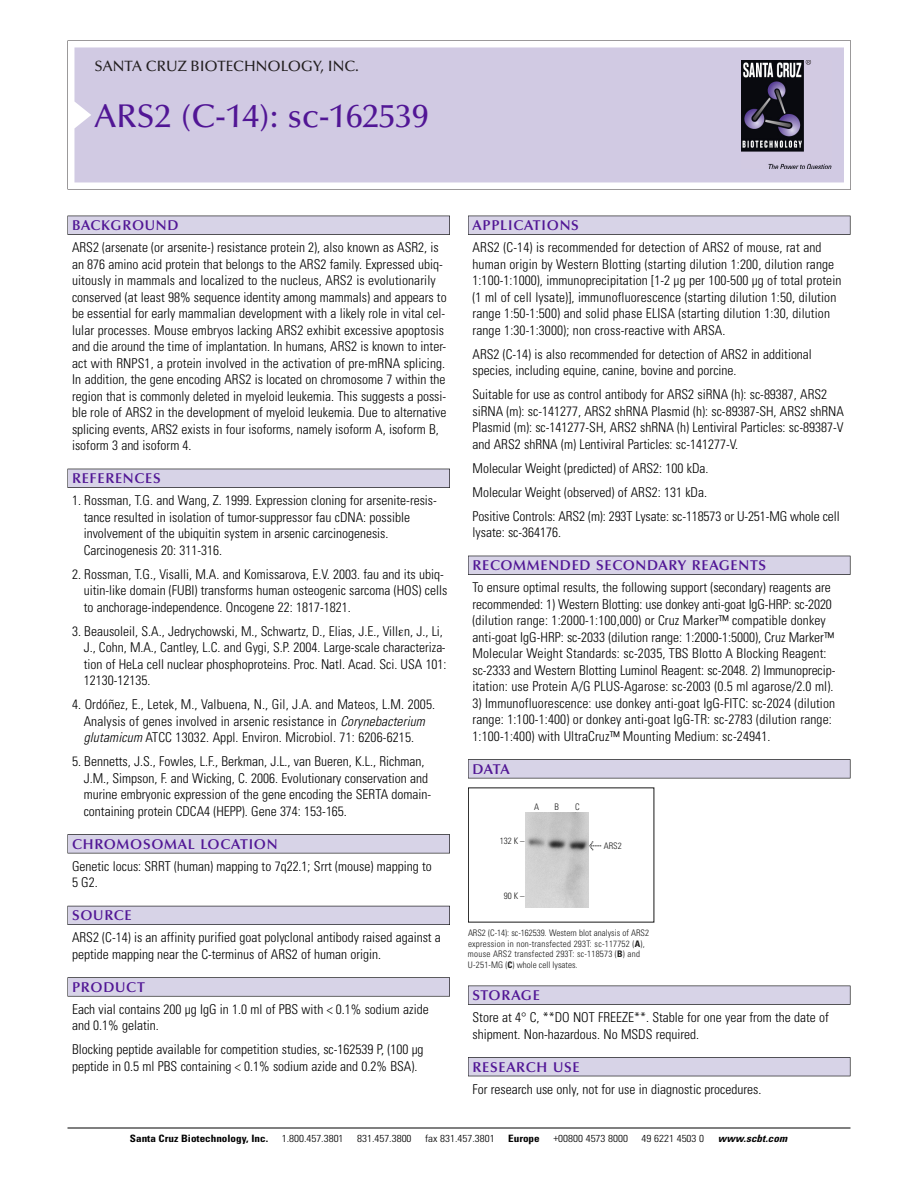
<style>
.page{position:relative;width:918px;height:1188px;background:#fff}
.page>*{position:absolute;margin:0;border:0;box-sizing:border-box;transform-origin:0 0}
.t1{font:500 33px "Optima";color:#511695}
.t2{font:500 15px "Optima";color:#231f20}
.t3{font:600 14.25px "Optima";letter-spacing:.05em;color:#511695}
.t4{font:300 condensed 13.5px/16.5px "Univers";color:#000}
.t5{font:300 condensed 10.2px "Univers";color:#000;scale:1.1 1}
.t6{font:700 condensed 10.2px "Univers";color:#000;scale:1.1 1}
.t7{font:italic 700 condensed 10.2px "Univers";letter-spacing:.005em;color:#000;scale:1.1 1}
.t8{font:9px/10.5px "Univers Condensed Light+KOHRQB";letter-spacing:.025em;color:#191919}
.s1{font-style:italic}
.s2{font-family:"Meta Plus Book Roman+ADOAFJ";font-size:10.5px}
.s3{font-family:"Univers Condensed Bold+XTCION"}
</style>
<div class="page">
<svg style="left:68px;top:40px;width:783px;height:149px"></svg>
<div style="left:74px;top:47px;width:770px;height:135px;background:#d1cae3"></div>
<img style="left:741px;top:60px;width:90px;height:108px">
<div style="left:68px;top:216px;width:382px;height:19px;background:#525155"></div>
<div style="left:68px;top:216px;width:381px;height:18px;background:#d7d3e7"></div>
<div style="left:68px;top:469px;width:382px;height:19px;background:#515055"></div>
<div style="left:68px;top:469px;width:381px;height:18px;background:#d7d3e7"></div>
<div style="left:68px;top:834px;width:382px;height:19px;background:#545357"></div>
<div style="left:68px;top:835px;width:381px;height:18px;background:#d7d3e7"></div>
<div style="left:68px;top:906px;width:382px;height:19px;background:#54535a"></div>
<div style="left:68px;top:906px;width:381px;height:18px;background:#d7d3e7"></div>
<svg style="left:68px;top:977px;width:382px;height:20px"></svg>
<div style="left:68px;top:978px;width:381px;height:18px;background:#d7d3e7"></div>
<div style="left:468px;top:216px;width:382px;height:19px;background:#525155"></div>
<div style="left:468px;top:216px;width:382px;height:18px;background:#d7d3e7"></div>
<div style="left:468px;top:556px;width:382px;height:19px;background:#515055"></div>
<div style="left:468px;top:556px;width:382px;height:18px;background:#d7d3e7"></div>
<div style="left:468px;top:759px;width:382px;height:19px;background:#545357"></div>
<div style="left:468px;top:760px;width:382px;height:18px;background:#d7d3e7"></div>
<div style="left:468px;top:986px;width:382px;height:19px;background:#545356"></div>
<div style="left:468px;top:986px;width:382px;height:18px;background:#d7d3e7"></div>
<div style="left:468px;top:1057px;width:382px;height:19px;background:#525156"></div>
<div style="left:468px;top:1058px;width:382px;height:18px;background:#d7d3e7"></div>
<hr style="left:68px;top:1128px;width:782px;height:1px;background:#000">
<img style="left:526px;top:813px;width:62px;height:95px">
<p class="t2" style="left:94px;top:61px;width:266px">SANTA CRUZ BIOTECHNOLOGY, INC.</p>
<h1 class="t1" style="left:94px;top:103px;width:336px">ARS2 (C-14): sc-162539</h1>
<p class="t3" style="left:72px;top:219px;width:108px">BACKGROUND</p>
<p class="t4" style="left:72px;top:240px;width:376px">ARS2 (arsenate (or arsenite-) resistance protein 2), also known as ASR2, is an 876 amino acid protein that belongs to the ARS2 family. Expressed ubiq&shy;uitously in mammals and localized to the nucleus, ARS2 is evolutionarily conserved (at least 98% sequence identity among mammals) and appears to be essential for early mammalian development with a likely role in vital cel&shy;lular processes. Mouse embryos lacking ARS2 exhibit excessive apoptosis and die around the time of implantation. In humans, ARS2 is known to inter&shy;act with RNPS1, a protein involved in the activation of pre-mRNA splicing.<br>In addition, the gene encoding ARS2 is located on chromosome 7 within the region that is commonly deleted in myeloid leukemia. This suggests a possi&shy;ble role of ARS2 in the development of myeloid leukemia. Due to alternative splicing events, ARS2 exists in four isoforms, namely isoform A, isoform B, isoform 3 and isoform 4.</p>
<p class="t3" style="left:72px;top:473px;width:90px">REFERENCES</p>
<p class="t4" style="left:84px;top:493px;width:355px;text-indent:-12px">1. Rossman, T.G. and Wang, Z. 1999. Expression cloning for arsenite-resis&shy;tance resulted in isolation of tumor-suppressor fau cDNA: possible involvement of the ubiquitin system in arsenic carcinogenesis.<br>Carcinogenesis 20: 311-316.</p>
<p class="t4" style="left:84px;top:567px;width:365px;text-indent:-12px">2. Rossman, T.G., Visalli, M.A. and Komissarova, E.V. 2003. fau and its ubiq&shy;uitin-like domain (FUBI) transforms human osteogenic sarcoma (HOS) cells to anchorage-independence. Oncogene 22: 1817-1821.</p>
<p class="t4" style="left:84px;top:624px;width:364px;text-indent:-12px">3. Beausoleil, S.A., Jedrychowski, M., Schwartz, D., Elias, J.E., Vill n, J., Li, J., Cohn, M.A., Cantley, L.C. and Gygi, S.P. 2004. Large-scale characteriza&shy;tion of HeLa cell nuclear phosphoproteins. Proc. Natl. Acad. Sci. USA 101:<br>12130-12135.</p>
<p class="t4" style="left:84px;top:697px;width:353px;text-indent:-12px">4. Ordóñez, E., Letek, M., Valbuena, N., Gil, J.A. and Mateos, L.M. 2005.<br>Analysis of genes involved in arsenic resistance in <span class="s1">Corynebacterium glutamicum</span> ATCC 13032. Appl. Environ. Microbiol. 71: 6206-6215.</p>
<p class="t4" style="left:84px;top:754px;width:349px;text-indent:-12px">5. Bennetts, J.S., Fowles, L.F., Berkman, J.L., van Bueren, K.L., Richman, J.M., Simpson, F. and Wicking, C. 2006. Evolutionary conservation and murine embryonic expression of the gene encoding the SERTA domain&shy;containing protein CDCA4 (HEPP). Gene 374: 153-165.</p>
<p class="t3" style="left:72px;top:838px;width:207px">CHROMOSOMAL LOCATION</p>
<p class="t4" style="left:72px;top:859px;width:361px">Genetic locus: SRRT (human) mapping to 7q22.1; Srrt (mouse) mapping to<br>5 G2.</p>
<p class="t3" style="left:72px;top:910px;width:61px">SOURCE</p>
<p class="t4" style="left:72px;top:930px;width:370px">ARS2 (C-14) is an affinity purified goat polyclonal antibody raised against a peptide mapping near the C-terminus of ARS2 of human origin.</p>
<p class="t3" style="left:72px;top:981px;width:74px">PRODUCT</p>
<p class="t4" style="left:72px;top:1002px;width:358px">Each vial contains 200 µg IgG in 1.0 ml of PBS with &lt; 0.1% sodium azide and 0.1% gelatin.</p>
<p class="t4" style="left:72px;top:1042px;width:353px">Blocking peptide available for competition studies, sc-162539 P, (100 µg peptide in 0.5 ml PBS containing &lt; 0.1% sodium azide and 0.2% BSA).</p>
<p class="t3" style="left:473px;top:219px;width:108px">APPLICATIONS</p>
<p class="t4" style="left:473px;top:240px;width:370px">ARS2 (C-14) is recommended for detection of ARS2 of mouse, rat and human origin by Western Blotting (starting dilution 1:200, dilution range 1:100-1:1000), immunoprecipitation [1-2 µg per 100-500 µg of total protein (1 ml of cell lysate)], immunofluorescence (starting dilution 1:50, dilution range 1:50-1:500) and solid phase ELISA (starting dilution 1:30, dilution range 1:30-1:3000); non cross-reactive with ARSA.</p>
<p class="t4" style="left:473px;top:347px;width:341px">ARS2 (C-14) is also recommended for detection of ARS2 in additional species, including equine, canine, bovine and porcine.</p>
<p class="t4" style="left:473px;top:387px;width:373px">Suitable for use as control antibody for ARS2 siRNA (h): sc-89387, ARS2 siRNA (m): sc-141277, ARS2 shRNA Plasmid (h): sc-89387-SH, ARS2 shRNA Plasmid (m): sc-141277-SH, ARS2 shRNA (h) Lentiviral Particles: sc-89387-V and ARS2 shRNA (m) Lentiviral Particles: sc-141277-V.</p>
<p class="t4" style="left:473px;top:457px;width:369px;line-height:24px">Molecular Weight (predicted) of ARS2: 100 kDa.<br>Molecular Weight (observed) of ARS2: 131 kDa.<br>Positive Controls: ARS2 (m): 293T Lysate: sc-118573 or U-251-MG whole cell</p>
<p class="t4" style="left:473px;top:525px;width:90px">lysate: sc-364176.</p>
<p class="t3" style="left:473px;top:560px;width:295px">RECOMMENDED SECONDARY REAGENTS</p>
<p class="t4" style="left:473px;top:580px;width:364px">To ensure optimal results, the following support (secondary) reagents are recommended: 1) Western Blotting: use donkey anti-goat IgG-HRP: sc-2020 (dilution range: 1:2000-1:100,000) or Cruz Marker™ compatible donkey anti-goat IgG-HRP: sc-2033 (dilution range: 1:2000-1:5000), Cruz Marker™ Molecular Weight Standards: sc-2035, TBS Blotto A Blocking Reagent: sc-2333 and Western Blotting Luminol Reagent: sc-2048. 2) Immunoprecip&shy;itation: use Protein A/G PLUS-Agarose: sc-2003 (0.5 ml agarose/2.0 ml).</p>
<p class="t4" style="left:473px;top:696px;width:364px">3) Immunofluorescence: use donkey anti-goat IgG-FITC: sc-2024 (dilution range: 1:100-1:400) or donkey anti-goat IgG-TR: sc-2783 (dilution range:<br>1:100-1:400) with UltraCruz™ Mounting Medium: sc-24941.</p>
<p class="t3" style="left:473px;top:763px;width:39px">DATA</p>
<p class="t8" style="left:534px;top:802px;width:7px">A</p>
<p class="t8" style="left:554px;top:802px;width:6px">B</p>
<p class="t8" style="left:575px;top:802px;width:6px">C</p>
<p class="t8" style="left:500px;top:837px;width:26px">132 K –</p>
<p class="t8" style="left:589px;top:841px;width:34px"><span class="s2">&lt;</span> ARS2</p>
<p class="t8" style="left:504px;top:891px;width:22px">90K–</p>
<p class="t8" style="left:468px;top:929px;width:183px">ARS2 (C-14): sc-162539. Western blot analysis of ARS2 expression in non-transfected 293T: sc-117752 (<span class="s3">A</span>), mouse ARS2 transfected 293T: sc-118573 (<span class="s3">B</span>) and U-251-MG (<span class="s3">C</span>) whole cell lysates.</p>
<p class="t3" style="left:473px;top:989px;width:69px">STORAGE</p>
<p class="t4" style="left:473px;top:1010px;width:358px">Store at 4° C, **DO NOT FREEZE**. Stable for one year from the date of shipment. Non-hazardous. No MSDS required.</p>
<p class="t3" style="left:473px;top:1061px;width:109px">RESEARCH USE</p>
<p class="t4" style="left:473px;top:1082px;width:290px">For research use only, not for use in diagnostic procedures.</p>
<p class="t6" style="left:130px;top:1135px;width:127px">Santa Cruz Biotechnology, Inc.</p>
<p class="t5" style="left:282px;top:1135px;width:58px">1.800.457.3801</p>
<p class="t5" style="left:357px;top:1135px;width:51px">831.457.3800</p>
<p class="t5" style="left:425px;top:1135px;width:65px">fax 831.457.3801</p>
<p class="t6" style="left:508px;top:1135px;width:30px">Europe</p>
<p class="t5" style="left:553px;top:1135px;width:69px">+00800 4573 8000</p>
<p class="t5" style="left:642px;top:1135px;width:58px">49 6221 4503 0</p>
<p class="t7" style="left:718px;top:1135px;width:64px">www.scbt.com</p>
</div>
